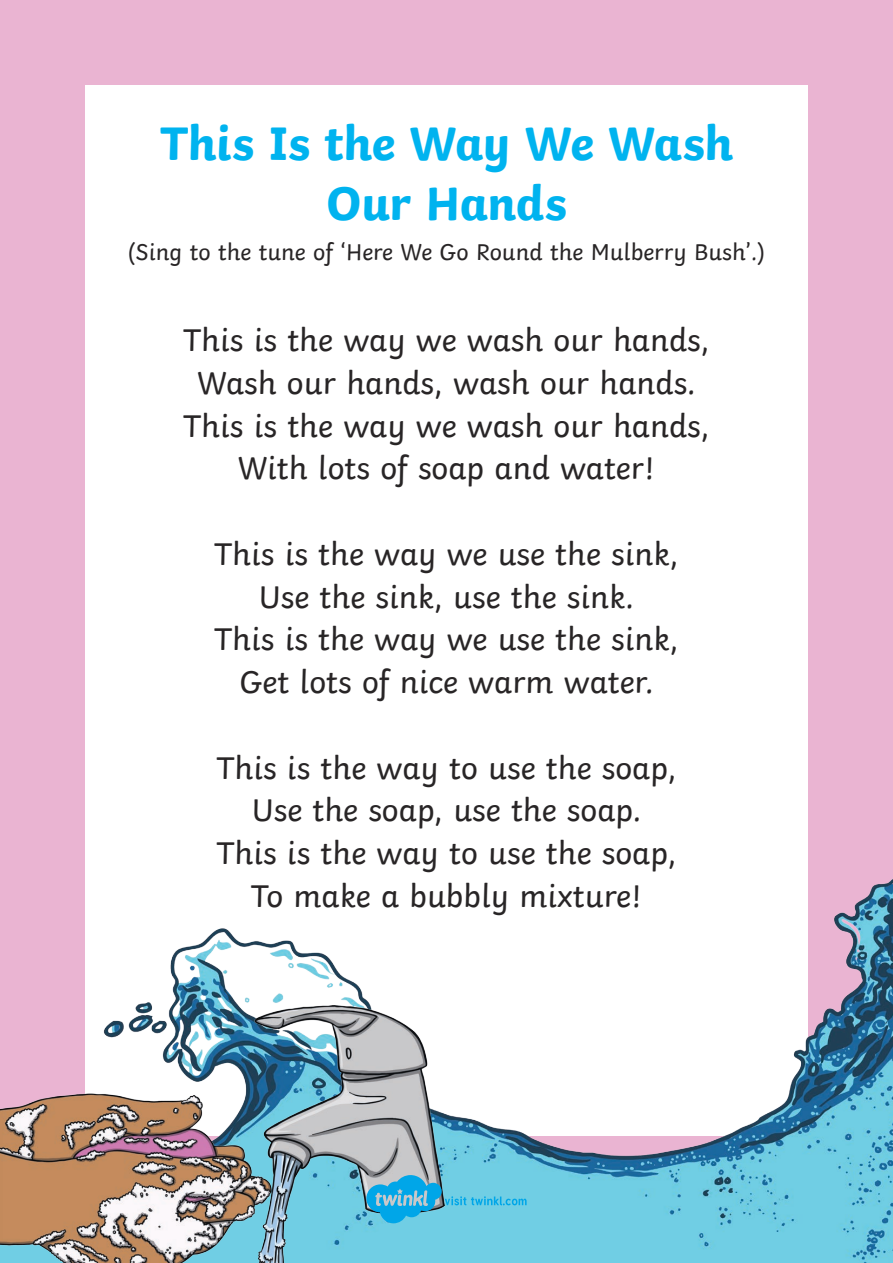
<style>
.page{position:relative;width:893px;height:1263px;background:#eab4d2}
.page>*{position:absolute;margin:0;border:0;box-sizing:border-box;transform-origin:0 0}
.Heading_1{font:700 49.5px/59.4px "Twinkl";letter-spacing:-.01em;color:#00b3ef;text-align:center}
.Rhyme{font:33px "Twinkl";color:#282526}
.Subheading{font:24px "Twinkl";color:#282526}
</style>
<div class="page">
<div style="left:85px;top:85px;width:723px;height:1050px;background:#fff"></div>
<img style="left:136px;top:879px;width:757px;height:384px">
<img style="left:0;top:1006px;width:444px;height:257px">
<svg style="left:366px;top:1175px;width:161px;height:48px;background:#58bddd"></svg>
<p class="Heading_1" style="left:160px;top:109px;width:575px">This Is the Way We Wash<br>Our Hands</p>
<p class="Subheading" style="left:128px;top:233px;width:639px">(Sing to the tune of ‘Here We Go Round the Mulberry Bush’.)</p>
<p class="Rhyme" style="left:183px;top:315px;width:528px">This is the way we wash our hands,</p>
<p class="Rhyme" style="left:197px;top:357px;width:500px">Wash our hands, wash our hands.</p>
<p class="Rhyme" style="left:183px;top:400px;width:528px">This is the way we wash our hands,</p>
<p class="Rhyme" style="left:238px;top:443px;width:419px">With lots of soap and water!</p>
<p class="Rhyme" style="left:214px;top:528px;width:466px">This is the way we use the sink,</p>
<p class="Rhyme" style="left:259px;top:571px;width:377px">Use the sink, use the sink.</p>
<p class="Rhyme" style="left:214px;top:614px;width:466px">This is the way we use the sink,</p>
<p class="Rhyme" style="left:239px;top:657px;width:416px">Get lots of nice warm water.</p>
<p class="Rhyme" style="left:216px;top:742px;width:461px">This is the way to use the soap,</p>
<p class="Rhyme" style="left:252px;top:785px;width:391px">Use the soap, use the soap.</p>
<p class="Rhyme" style="left:216px;top:828px;width:461px">This is the way to use the soap,</p>
<p class="Rhyme" style="left:251px;top:870px;width:393px">To make a bubbly mixture!</p>
</div>
